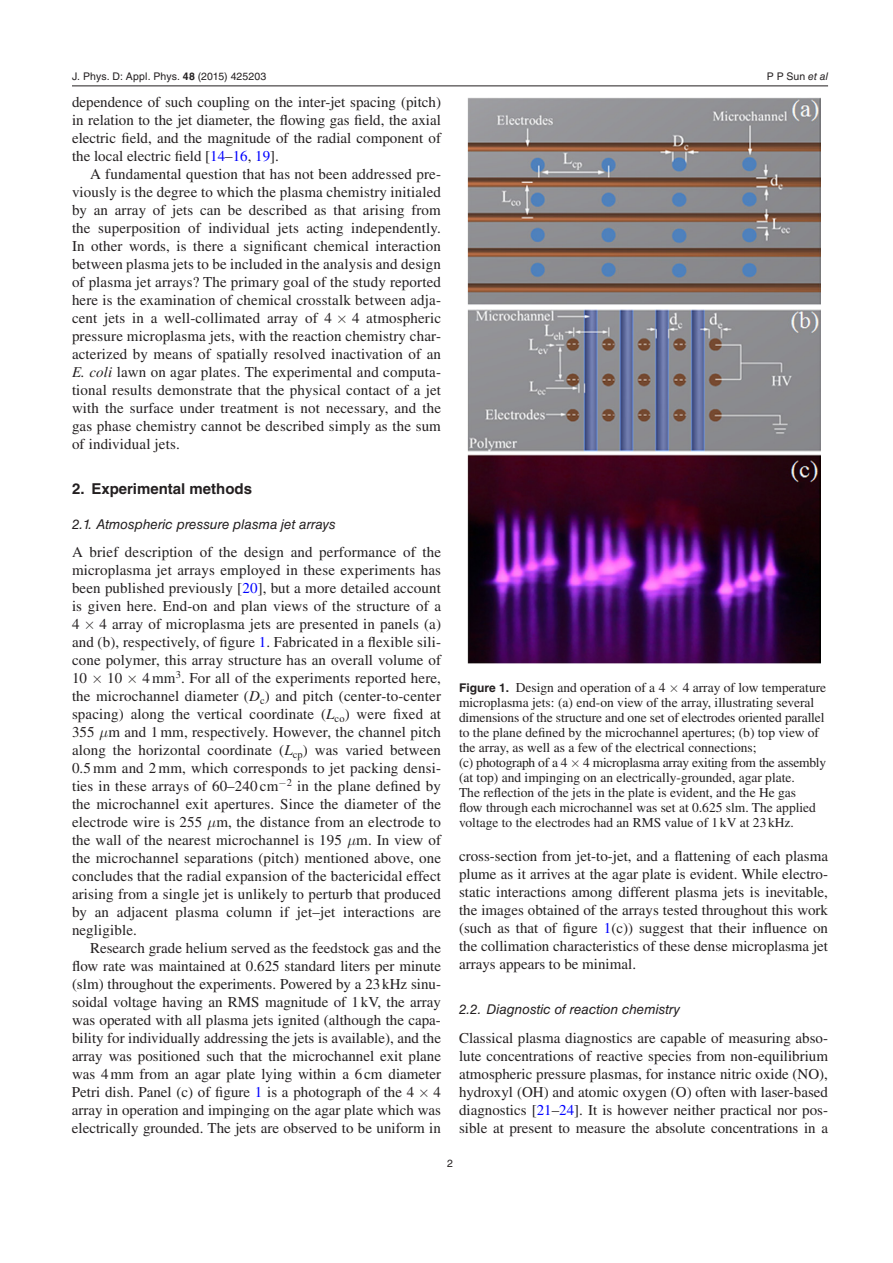
<style>
.page{position:relative;width:893px;height:1263px;background:#fff}
.page>*{position:absolute;margin:0;border:0;box-sizing:border-box;transform-origin:0 0}
.t1{font:15px/18px "Times LT Std";color:#231f20;text-align:justify}
.t2{font:700 15px "Helvetica LT Std";color:#231f20}
.t3{font:13.5px/15px "Times LT Std";color:#231f20}
.t4{font:italic 13.5px "Helvetica LT Std";color:#231f20}
.t5{font:10.5px "Helvetica LT Std";letter-spacing:.01em;color:#231f20}
.s1{font-family:"Helvetica";font-weight:700}
.s2{font-family:"Helvetica"}
.s3{color:#00f}
.s4{font-family:"STIX General"}
.s5{font-style:italic}
.s6{font-family:"Helvetica LT Std";font-weight:700;font-size:12px}
</style>
<div class="page">
<hr style="left:72px;top:86px;width:756px;height:1px;background:#231f20">
<img style="left:467px;top:97px;width:353px;height:566px">
<p class="t5" style="left:72px;top:70px;width:196px">J. Phys. D: Appl. Phys. <span class="s1">48</span> (<span class="s2">2015</span>) 425203</p>
<p class="t1" style="left:72px;top:93px;width:370px">dependence of such coupling on the inter-jet spacing (pitch) in relation to the jet diameter, the flowing gas field, the axial electric field, and the magnitude of the radial component of the local electric field [<span class="s3">14</span><span class="s4">–</span><span class="s3">16</span>, <span class="s3">19</span>].</p>
<p class="t1" style="left:72px;top:165px;width:371px;text-indent:18px">A fundamental question that has not been addressed pre&shy;viously is the degree to which the plasma chemistry initialed by an array of jets can be described as that arising from the superposition of individual jets acting independently.<br>In other words, is there a significant chemical interaction between plasma jets to be included in the analysis and design of plasma jet arrays? The primary goal of the study reported here is the examination of chemical crosstalk between adja&shy;cent jets in a well-collimated array of 4</p>
<p class="t1" style="left:72px;top:309px;width:371px;text-indent:280px">4 atmospheric pressure microplasma jets, with the reaction chemistry char&shy;acterized by means of spatially resolved inactivation of an <span class="s5">E. coli</span> lawn on agar plates. The experimental and computa&shy;tional results demonstrate that the physical contact of a jet with the surface under treatment is not necessary, and the gas phase chemistry cannot be described simply as the sum of individual jets.</p>
<p class="t2" style="left:72px;top:480px;width:182px">2. Experimental methods</p>
<p class="t4" style="left:72px;top:516px;width:265px">2.1. Atmospheric pressure plasma jet arrays</p>
<p class="t1" style="left:72px;top:543px;width:371px">A brief description of the design and performance of the microplasma jet arrays employed in these experiments has been published previously [<span class="s3">20</span>], but a more detailed account is given here. End-on and plan views of the structure of a 4</p>
<p class="t1" style="left:72px;top:615px;width:371px;text-indent:28px">4 array of microplasma jets are presented in panels (a) and (b), respectively, of figure <span class="s3">1</span>. Fabricated in a flexible sili&shy;cone polymer, this array structure has an overall volume of 10</p>
<p class="t1" style="left:72px;top:669px;width:371px;text-indent:70px">4mm<sup>3</sup>. For all of the experiments reported here, the microchannel diameter (<span class="s5">D</span><sub>c</sub>) and pitch (center-to-center spacing) along the vertical coordinate (<span class="s5">L</span><sub>co</sub>) were fixed at 355 m and 1mm, respectively. However, the channel pitch along the horizontal coordinate (<span class="s5">L</span><sub>cp</sub>) was varied between 0.5mm and 2mm, which corresponds to jet packing densi&shy;ties in these arrays of 60<span class="s4">–</span>240 cm−<sup>2</sup> in the plane defined by the microchannel exit apertures. Since the diameter of the electrode wire is 255 m, the distance from an electrode to the wall of the nearest microchannel is 195 m. In view of the microchannel separations (pitch) mentioned above, one concludes that the radial expansion of the bactericidal effect arising from a single jet is unlikely to perturb that produced by an adjacent plasma column if jet–jet interactions are negligible.</p>
<p class="t1" style="left:72px;top:939px;width:371px;text-indent:18px">Research grade helium served as the feedstock gas and the flow rate was maintained at 0.625 standard liters per minute (slm) throughout the experiments. Powered by a 23kHz sinu&shy;soidal voltage having an RMS magnitude of 1kV, the array was operated with all plasma jets ignited (although the capa&shy;bility for individually addressing the jets is available), and the array was positioned such that the microchannel exit plane was 4mm from an agar plate lying within a 6 cm diameter Petri dish. Panel (c) of figure <span class="s3">1</span> is a photograph of the 4</p>
<p class="t1" style="left:107px;top:669px;width:17px">10</p>
<p class="t1" style="left:72px;top:1083px;width:371px;text-indent:362px">4 array in operation and impinging on the agar plate which was electrically grounded. The jets are observed to be uniform in</p>
<p class="t5" style="left:767px;top:70px;width:63px">P P Sun <span class="s5">et al</span></p>
<p class="t3" style="left:459px;top:680px;width:369px;text-indent:224px">4 array of low temperature microplasma jets: (a) end-on view of the array, illustrating several dimensions of the structure and one set of electrodes oriented parallel to the plane defined by the microchannel apertures; (b) top view of the array, as well as a few of the electrical connections;<br>(c) photograph of a 4 4 microplasma array exiting from the assembly (at top) and impinging on an electrically-grounded, agar plate.<br>The reflection of the jets in the plate is evident, and the He gas<br>flow through each microchannel was set at 0.625 slm. The applied voltage to the electrodes had an RMS value of 1 kV at 23 kHz.</p>
<p class="t3" style="left:459px;top:680px;width:208px"><span class="s6">Figure 1.</span> Design and operation of a 4</p>
<p class="t1" style="left:459px;top:847px;width:371px">cross-section from jet-to-jet, and a flattening of each plasma plume as it arrives at the agar plate is evident. While electro&shy;static interactions among different plasma jets is inevitable, the images obtained of the arrays tested throughout this work (such as that of figure <span class="s3">1</span>(c)) suggest that their influence on the collimation characteristics of these dense microplasma jet arrays appears to be minimal.</p>
<p class="t4" style="left:459px;top:1001px;width:223px">2.2. Diagnostic of reaction chemistry</p>
<p class="t1" style="left:459px;top:1028px;width:371px">Classical plasma diagnostics are capable of measuring abso&shy;lute concentrations of reactive species from non-equilibrium atmospheric pressure plasmas, for instance nitric oxide (NO), hydroxyl (OH) and atomic oxygen (O) often with laser-based diagnostics [<span class="s3">21</span><span class="s4">–</span><span class="s3">24</span>]. It is however neither practical nor pos&shy;sible at present to measure the absolute concentrations in a</p>
<p class="t5" style="left:447px;top:1157px;width:7px">2</p>
</div>
